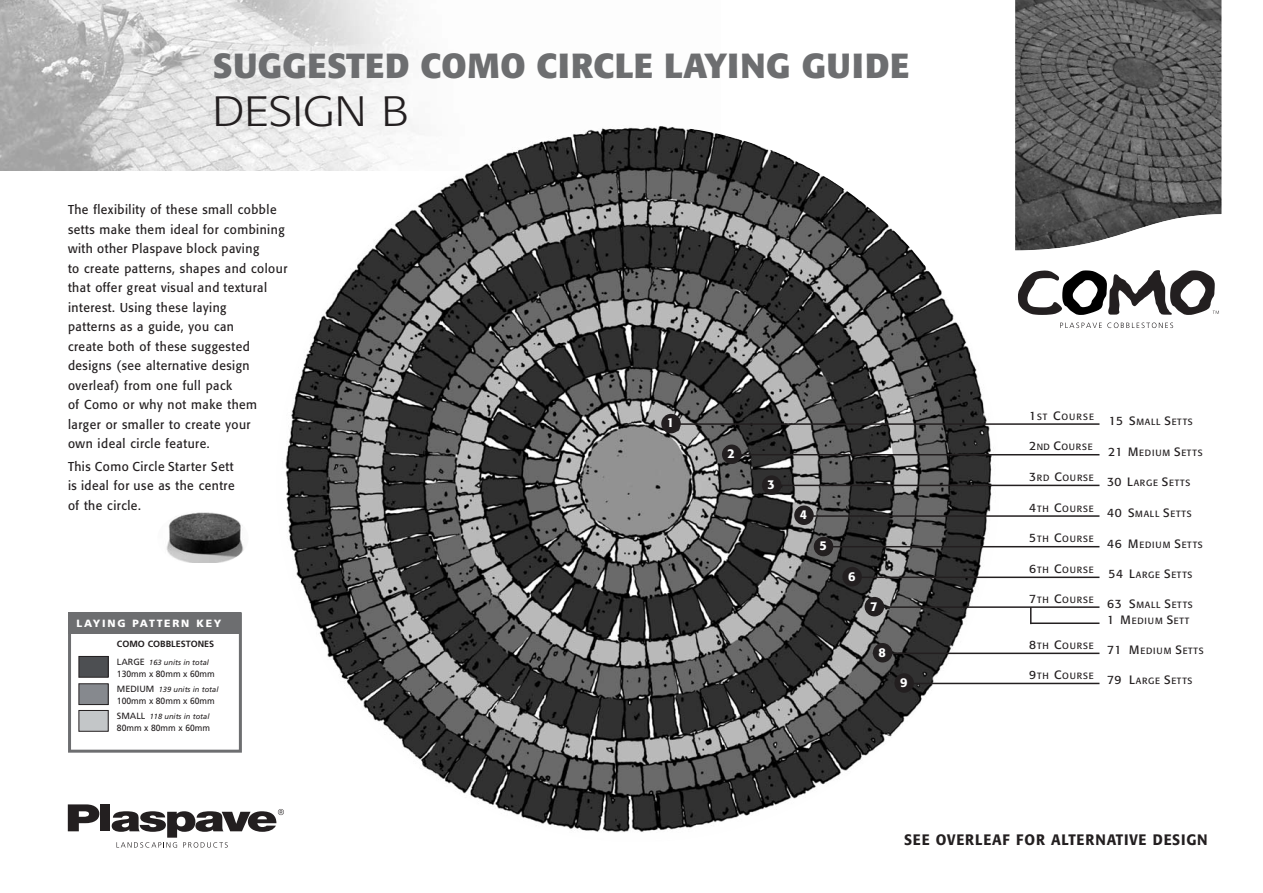
<style>
.page{position:relative;width:1263px;height:893px;background:#fff}
.page>*{position:absolute;margin:0;border:0;box-sizing:border-box;transform-origin:0 0}
.t1{font:300 42px "Formata";color:#231f20;scale:1.1 1}
.t2{font:700 34.5px "Formata";letter-spacing:.02em;color:#6d6e70}
.t3{font:500 15px "Formata";letter-spacing:.06em;color:#231f20;scale:.95 1}
.t4{font:12.75px/19.5px "Formata";letter-spacing:.04em;color:#231f20;scale:.95 1}
.t5{font:500 12.75px "Formata";color:#fff}
.t6{font:900 10.5px "Frutiger";letter-spacing:.165em;color:#fff}
.t7{font:9px/16px "Formata";letter-spacing:.085em;color:#231f20}
.t8{font:9px "Frutiger";color:#231f20;scale:.95 1}
.t9{font:700 9px "Frutiger";color:#231f20}
.t10{font:italic 7.5px "Frutiger";color:#231f20}
.s1{font-style:normal;font-size:9px}
.s2{font-size:12px}
</style>
<div class="page">
<img style="left:0;top:0;width:719px;height:170px">
<svg style="left:1015px;top:0;width:207px;height:251px;background:#676767"></svg>
<svg style="left:1060px;top:323px;width:113px;height:5px"></svg>
<svg style="left:1018px;top:270px;width:201px;height:45px"></svg>
<img style="left:276px;top:125px;width:723px;height:717px;border-radius:50%">
<hr style="left:900px;top:683px;width:199px;height:1px;background:#231f20">
<hr style="left:873px;top:653px;width:226px;height:1px;background:#231f20">
<hr style="left:870px;top:606px;width:229px;height:2px;background:#231f20">
<hr style="left:1031px;top:622px;width:68px;height:2px;background:#231f20">
<svg style="left:1030px;top:608px;width:1px;height:16px"></svg>
<hr style="left:847px;top:577px;width:252px;height:1px;background:#231f20">
<hr style="left:818px;top:546px;width:281px;height:1px;background:#231f20">
<hr style="left:801px;top:515px;width:298px;height:2px;background:#231f20">
<hr style="left:764px;top:485px;width:335px;height:1px;background:#231f20">
<hr style="left:722px;top:454px;width:377px;height:1px;background:#231f20">
<hr style="left:663px;top:423px;width:436px;height:2px;background:#231f20">
<div style="left:661px;top:414px;width:20px;height:19px;background:#231f20;border-radius:50%"></div>
<div style="left:722px;top:444px;width:19px;height:20px;background:#231f20;border-radius:50%"></div>
<div style="left:762px;top:475px;width:19px;height:20px;background:#231f20;border-radius:50%"></div>
<div style="left:794px;top:505px;width:20px;height:20px;background:#231f20;border-radius:50%"></div>
<div style="left:814px;top:537px;width:19px;height:19px;background:#231f20;border-radius:50%"></div>
<div style="left:842px;top:567px;width:20px;height:19px;background:#231f20;border-radius:50%"></div>
<div style="left:865px;top:597px;width:19px;height:19px;background:#231f20;border-radius:50%"></div>
<div style="left:873px;top:643px;width:19px;height:19px;background:#231f20;border-radius:50%"></div>
<div style="left:894px;top:673px;width:20px;height:20px;background:#231f20;border-radius:50%"></div>
<img style="left:166px;top:512px;width:78px;height:51px">
<svg style="left:68px;top:804px;width:31px;height:27px"></svg>
<div style="left:100px;top:804px;width:10px;height:27px;background:#231f20"></div>
<svg style="left:112px;top:809px;width:172px;height:39px"></svg>
<div style="left:68px;top:612px;width:174px;height:141px;border:3px solid #6d6e70"></div>
<div style="left:79px;top:656px;width:29px;height:21px;background:#4d4f52"></div>
<div style="left:79px;top:656px;width:29px;height:21px;border:1px solid #231f20"></div>
<div style="left:79px;top:710px;width:29px;height:21px;background:#c3c6c8"></div>
<div style="left:79px;top:710px;width:29px;height:21px;border:1px solid #231f20"></div>
<div style="left:79px;top:684px;width:29px;height:21px;background:#86898e"></div>
<div style="left:79px;top:683px;width:29px;height:22px;border:1px solid #231f20"></div>
<div style="left:68px;top:612px;width:173px;height:22px;background:#6d6e70"></div>
<p class="t2" style="left:213px;top:51px;width:698px">SUGGESTED COMO CIRCLE LAYING GUIDE</p>
<p class="t1" style="left:213px;top:93px;width:180px">DESIGN B</p>
<p class="t4" style="left:68px;top:201px;width:232px">The flexibility of these small cobble setts make them ideal for combining with other Plaspave block paving<br>to create patterns, shapes and colour that offer great visual and textural interest. Using these laying<br>patterns as a guide, you can<br>create both of these suggested designs (see alternative design overleaf) from one full pack<br>of Como or why not make them larger or smaller to create your<br>own ideal circle feature.</p>
<p class="t4" style="left:68px;top:458px;width:177px;text-align:justify">This Como Circle Starter Sett is ideal for use as the centre of the circle.</p>
<p class="t6" style="left:77px;top:619px;width:146px">LAYING PATTERN KEY</p>
<p class="t9" style="left:117px;top:640px;width:99px">COMO COBBLESTONES</p>
<p class="t10" style="left:117px;top:659px;width:94px"><span class="s1">LARGE</span> 163 units in total</p>
<p class="t8" style="left:117px;top:670px;width:105px">130mm x 80mm x 60mm</p>
<p class="t10" style="left:117px;top:686px;width:103px"><span class="s1">MEDIUM</span> 139 units in total</p>
<p class="t8" style="left:117px;top:697px;width:105px">100mm x 80mm x 60mm</p>
<p class="t10" style="left:117px;top:713px;width:94px"><span class="s1">SMALL</span> 118 units in total</p>
<p class="t8" style="left:117px;top:724px;width:100px">80mm x 80mm x 60mm</p>
<p class="t7" style="left:1029px;top:409px;width:66px"><span class="s2">1</span>ST <span class="s2">C</span>OURSE</p>
<p class="t5" style="left:667px;top:417px;width:9px">1</p>
<p class="t7" style="left:1109px;top:414px;width:86px"><span class="s2">15 S</span>MALL <span class="s2">S</span>ETTS</p>
<p class="t5" style="left:727px;top:448px;width:9px">2</p>
<p class="t5" style="left:767px;top:479px;width:9px">3</p>
<p class="t5" style="left:800px;top:509px;width:9px">4</p>
<p class="t5" style="left:819px;top:540px;width:9px">5</p>
<p class="t5" style="left:848px;top:570px;width:9px">6</p>
<p class="t5" style="left:870px;top:600px;width:9px">7</p>
<p class="t5" style="left:878px;top:646px;width:9px">8</p>
<p class="t5" style="left:900px;top:677px;width:9px">9</p>
<p class="t7" style="left:1029px;top:440px;width:65px"><span class="s2">2</span>ND <span class="s2">C</span>OURSE</p>
<p class="t7" style="left:1108px;top:445px;width:96px"><span class="s2">21 M</span>EDIUM <span class="s2">S</span>ETTS</p>
<p class="t7" style="left:1029px;top:470px;width:66px"><span class="s2">3</span>RD <span class="s2">C</span>OURSE</p>
<p class="t7" style="left:1107px;top:476px;width:85px"><span class="s2">30 L</span>ARGE <span class="s2">S</span>ETTS</p>
<p class="t7" style="left:1029px;top:501px;width:66px"><span class="s2">4</span>TH <span class="s2">C</span>OURSE</p>
<p class="t7" style="left:1107px;top:506px;width:86px"><span class="s2">40 S</span>MALL <span class="s2">S</span>ETTS</p>
<p class="t7" style="left:1029px;top:532px;width:66px"><span class="s2">5</span>TH <span class="s2">C</span>OURSE</p>
<p class="t7" style="left:1107px;top:537px;width:97px"><span class="s2">46 M</span>EDIUM <span class="s2">S</span>ETTS</p>
<p class="t7" style="left:1029px;top:562px;width:66px"><span class="s2">6</span>TH <span class="s2">C</span>OURSE</p>
<p class="t7" style="left:1108px;top:567px;width:85px"><span class="s2">54 L</span>ARGE <span class="s2">S</span>ETTS</p>
<p class="t7" style="left:1029px;top:592px;width:66px"><span class="s2">7</span>TH <span class="s2">C</span>OURSE</p>
<p class="t7" style="left:1107px;top:597px;width:87px"><span class="s2">63 S</span>MALL <span class="s2">S</span>ETTS<br><span class="s2">1 M</span>EDIUM <span class="s2">S</span>ETT</p>
<p class="t7" style="left:1029px;top:639px;width:66px"><span class="s2">8</span>TH <span class="s2">C</span>OURSE</p>
<p class="t7" style="left:1107px;top:643px;width:98px"><span class="s2">71 M</span>EDIUM <span class="s2">S</span>ETTS</p>
<p class="t7" style="left:1029px;top:669px;width:66px"><span class="s2">9</span>TH <span class="s2">C</span>OURSE</p>
<p class="t7" style="left:1107px;top:674px;width:87px"><span class="s2">79 L</span>ARGE <span class="s2">S</span>ETTS</p>
<p class="t3" style="left:904px;top:833px;width:321px">SEE OVERLEAF FOR ALTERNATIVE DESIGN</p>
</div>
